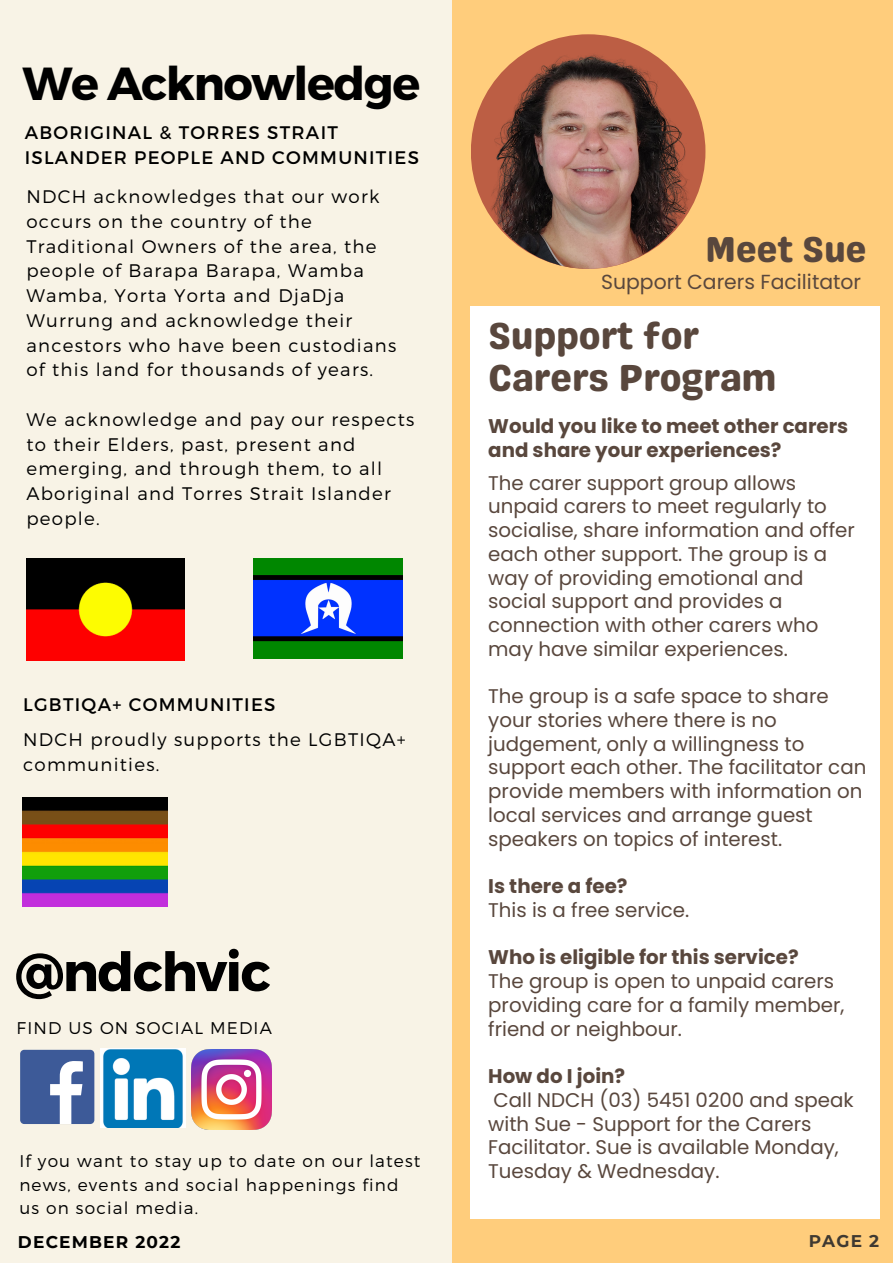
<style>
.page{position:relative;width:893px;height:1264px;background:#fff}
.page>*{position:absolute;margin:0;border:0;box-sizing:border-box;transform-origin:0 0}
.t1{font:700 53.85px "Montserrat";letter-spacing:-.03em;color:#000}
.t2{font:700 46.35px "Montserrat";letter-spacing:-.03em;color:#000}
.t3{font:37.65px/41.5px "Genty Sans";color:#59473d}
.t4{font:36px "Genty Sans";color:#59473d}
.t5{font:20.4px "Poppins";color:#59473d}
.t6{font:19.8px/23.7px "Poppins";color:#59473d}
.t7{font:700 19.8px/23.7px "Poppins";color:#59473d}
.t8{font:300 18.15px/24.8px "Montserrat";letter-spacing:.07em;color:#000}
.t9{font:18.15px/24.8px "Montserrat";letter-spacing:.07em;color:#000}
.t10{font:300 16.95px/23.5px "Montserrat";letter-spacing:.07em;color:#000}
.t11{font:700 16.95px "Montserrat";letter-spacing:.07em;color:#000}
.t12{font:700 16.95px "Montserrat";color:#3f3931}
</style>
<div class="page">
<div style="left:0;top:0;width:453px;height:1262px;background:#f8f3e6"></div>
<div style="left:20px;top:1049px;width:74px;height:74px;background:#3d5a98;border-radius:4px"></div>
<svg style="left:50px;top:1061px;width:33px;height:62px"></svg>
<img style="left:191px;top:1049px;width:80px;height:80px">
<img style="left:254px;top:558px;width:148px;height:100px">
<img style="left:26px;top:558px;width:159px;height:102px">
<img style="left:22px;top:797px;width:145px;height:109px">
<img style="left:101px;top:1048px;width:84px;height:79px">
<div style="left:453px;top:0;width:439px;height:1262px;background:#ffcd7c"></div>
<div style="left:471px;top:34px;width:234px;height:235px;background:#bc5e44;border-radius:50%"></div>
<img style="left:475px;top:44px;width:225px;height:225px;border-radius:50%">
<div style="left:471px;top:306px;width:408px;height:911px;background:#fff"></div>
<h2 class="t2" style="left:22px;top:53px;width:399px">We Acknowledge</h2>
<p class="t9" style="left:25px;top:119px;width:396px">ABORIGINAL &amp; TORRES STRAIT<br>ISLANDER PEOPLE AND COMMUNITIES</p>
<p class="t8" style="left:26px;top:183px;width:371px">NDCH acknowledges that our work occurs on the country of the<br>Traditional Owners of the area, the people of Barapa Barapa, Wamba<br>Wamba, Yorta Yorta and DjaDja<br>Wurrung and acknowledge their ancestors who have been custodians of this land for thousands of years.</p>
<p class="t8" style="left:26px;top:406px;width:389px">We acknowledge and pay our respects to their Elders, past, present and emerging, and through them, to all<br>Aboriginal and Torres Strait Islander people.</p>
<p class="t9" style="left:23px;top:691px;width:254px">LGBTIQA+ COMMUNITIES</p>
<p class="t8" style="left:23px;top:726px;width:384px">NDCH proudly supports the LGBTIQA+ communities.</p>
<h1 class="t1" style="left:15px;top:936px;width:257px">@ndchvic</h1>
<p class="t10" style="left:17px;top:1015px;width:257px">FIND US ON SOCIAL MEDIA</p>
<p class="t10" style="left:19px;top:1148px;width:402px">If you want to stay up to date on our latest news, events and social happenings find us on social media.</p>
<h3 class="t4" style="left:705px;top:228px;width:163px">Meet Sue</h3>
<p class="t5" style="left:601px;top:267px;width:261px">Support Carers Facilitator</p>
<h3 class="t3" style="left:488px;top:315px;width:290px">Support for<br>Carers Program</h3>
<p class="t7" style="left:488px;top:414px;width:361px">Would you like to meet other carers and share your experiences?</p>
<p class="t6" style="left:488px;top:471px;width:368px">The carer support group allows unpaid carers to meet regularly to socialise, share information and offer each other support. The group is a way of providing emotional and social support and provides a connection with other carers who may have similar experiences.</p>
<p class="t6" style="left:488px;top:684px;width:379px">The group is a safe space to share your stories where there is no judgement, only a willingness to support each other. The facilitator can provide members with information on local services and arrange guest speakers on topics of interest.</p>
<p class="t7" style="left:488px;top:874px;width:141px">Is there a fee?</p>
<p class="t6" style="left:488px;top:898px;width:202px">This is a free service.</p>
<p class="t7" style="left:488px;top:945px;width:312px">Who is eligible for this service?</p>
<p class="t6" style="left:488px;top:969px;width:358px">The group is open to unpaid carers providing care for a family member, friend or neighbour.</p>
<p class="t7" style="left:488px;top:1064px;width:138px">How do I join?</p>
<p class="t6" style="left:488px;top:1088px;width:367px">Call NDCH (03) 5451 0200 and speak with Sue - Support for the Carers<br>Facilitator. Sue is available Monday,<br>Tuesday &amp; Wednesday.</p>
<p class="t11" style="left:18px;top:1231px;width:164px">DECEMBER 2022</p>
<p class="t12" style="left:808px;top:1230px;width:72px">PAGE 2</p>
</div>
